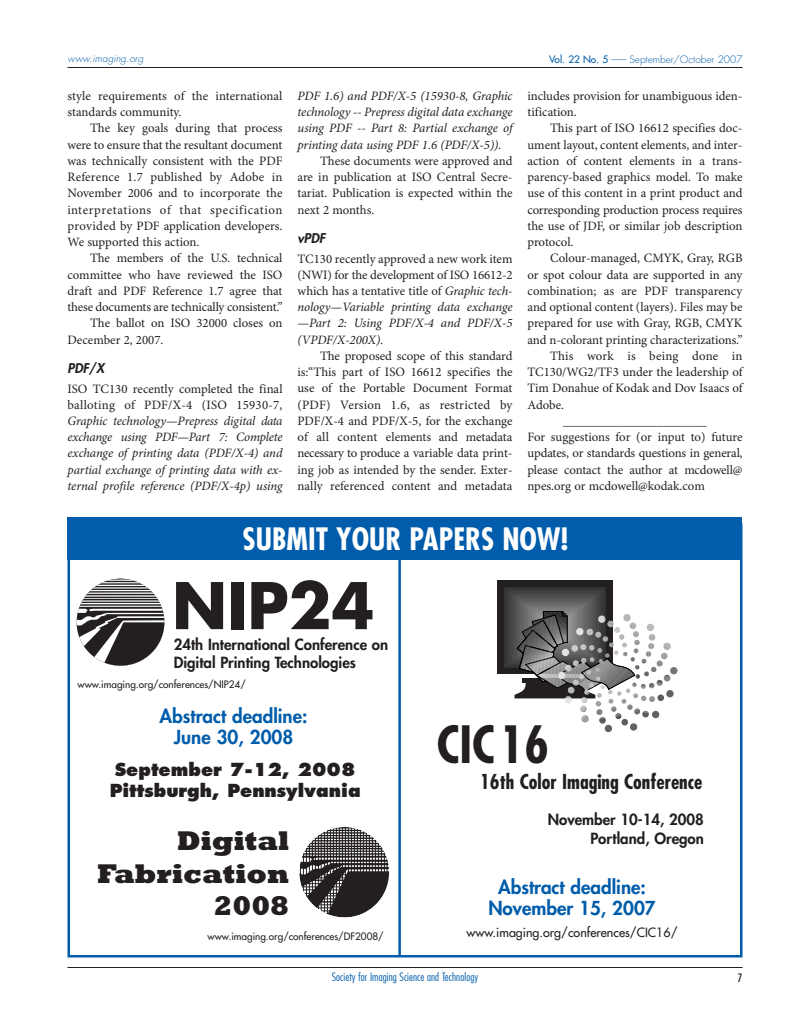
<style>
.page{position:relative;width:810px;height:1035px;background:#fff}
.page>*{position:absolute;margin:0;border:0;box-sizing:border-box;transform-origin:0 0}
.t1{font:700 62.5px "Futura Std";color:#231f20}
.t2{font:700 condensed 50px "Futura Std";color:#231f20}
.t3{font:700 condensed 30px "Futura Std";color:#fff}
.t4{font:800 27.5px/32.5px "Rockwell";color:#231f20;text-align:right}
.t5{font:700 condensed 20px "Futura Std";color:#231f20}
.t6{font:800 18.75px/21.2px "Futura Std";color:#015dab;text-align:center}
.t7{font:800 17.5px/21px "Futura Std";color:#231f20}
.t8{font:800 15px/18px "Futura Std";color:#231f20}
.t9{font:italic 800 13.12px "Futura Std";color:#231f20}
.t10{font:12.75px/16.2px "Minion Pro";letter-spacing:-.005em;color:#231f20;text-align:justify}
.t11{font:italic 12.75px/16.2px "Minion Pro";letter-spacing:-.01em;color:#231f20;text-align:justify}
.t12{font:12.75px "Minion Pro";letter-spacing:.015em;color:#231f20}
.t13{font:500 12.5px "Futura Std";color:#231f20}
.t14{font:12.5px "Minion Pro";color:#231f20}
.t15{font:300 condensed 11.25px "Futura Std";letter-spacing:.01em;color:#015dab}
.t16{font:condensed 11.25px "Futura Std";color:#231f20}
.t17{font:500 10px "Futura Std";color:#231f20}
.t18{font:300 10px "Futura Std";color:#015dab}
.t19{font:italic 300 10px "Futura Std";color:#015dab}
.s1{font-weight:500}
.s2{font-style:italic}
</style>
<div class="page">
<hr style="left:68px;top:967px;width:674px;height:1px;background:#231f20">
<hr style="left:68px;top:67px;width:674px;height:1px;background:#231f20">
<div style="left:497px;top:580px;width:115px;height:94px;background:#231f20"></div>
<div style="left:504px;top:588px;width:102px;height:79px;background:#323232"></div>
<div style="left:506px;top:589px;width:98px;height:77px;background:#393939"></div>
<div style="left:509px;top:591px;width:92px;height:73px;background:#3f3f3f"></div>
<div style="left:511px;top:593px;width:88px;height:69px;background:#464646"></div>
<div style="left:514px;top:595px;width:82px;height:65px;background:#4d4d4d"></div>
<div style="left:516px;top:597px;width:78px;height:61px;background:#535353"></div>
<div style="left:518px;top:599px;width:73px;height:57px;background:#5a5a5a"></div>
<div style="left:521px;top:601px;width:68px;height:53px;background:#616161"></div>
<div style="left:523px;top:603px;width:64px;height:49px;background:#676767"></div>
<div style="left:526px;top:605px;width:58px;height:46px;background:#757575"></div>
<div style="left:531px;top:609px;width:48px;height:38px;background:#7b7b7b"></div>
<div style="left:533px;top:610px;width:44px;height:35px;background:#828282"></div>
<div style="left:605px;top:725px;width:7px;height:7px;background:#626262;border-radius:50%"></div>
<svg style="left:515px;top:611px;width:163px;height:120px"></svg>
<svg style="left:77px;top:579px;width:87px;height:87px"></svg>
<svg style="left:299px;top:827px;width:90px;height:90px"></svg>
<div style="left:68px;top:517px;width:674px;height:43px;background:#015dab"></div>
<hr style="left:398px;top:560px;width:3px;height:396px;background:#015dab">
<p class="t19" style="left:68px;top:54px;width:77px">www.imaging.org</p>
<p class="t18" style="left:549px;top:55px;width:195px"><span class="s1">Vol. 22 No. 5</span> ––– September/October 2007</p>
<p class="t10" style="left:68px;top:89px;width:217px">style requirements of the international standards community.</p>
<p class="t10" style="left:68px;top:121px;width:217px;text-indent:23px">The key goals during that process were to ensure that the resultant document was technically consistent with the PDF Reference 1.7 published by Adobe in November 2006 and to incorporate the interpretations of that specification provided by PDF application developers.<br>We supported this action.</p>
<p class="t10" style="left:90px;top:251px;width:194px">The members of the U.S. technical</p>
<p class="t10" style="left:68px;top:268px;width:217px">committee who have reviewed the ISO</p>
<p class="t10" style="left:68px;top:284px;width:217px">draft and PDF Reference 1.7 agree that</p>
<p class="t10" style="left:68px;top:300px;width:217px">these documents are technically consistent.”</p>
<p class="t10" style="left:90px;top:316px;width:194px">The ballot on ISO 32000 closes on</p>
<p class="t10" style="left:68px;top:333px;width:98px">December 2, 2007.</p>
<p class="t9" style="left:68px;top:361px;width:38px">PDF/X</p>
<p class="t10" style="left:68px;top:381px;width:217px">ISO TC130 recently completed the final balloting of PDF/X-4 (ISO 15930-7,</p>
<p class="t11" style="left:68px;top:414px;width:217px">Graphic technology—Prepress digital data exchange using PDF—Part 7: Complete exchange of printing data (PDF/X-4) and partial exchange of printing data with ex&shy;ternal profile reference (PDF/X-4p) using</p>
<p class="t10" style="left:528px;top:89px;width:217px">includes provision for unambiguous iden&shy;tification.</p>
<p class="t10" style="left:528px;top:121px;width:217px;text-indent:22px">This part of ISO 16612 specifies doc&shy;ument layout, content elements, and inter&shy;action of content elements in a trans&shy;parency-based graphics model. To make use of this content in a print product and corresponding production process requires the use of JDF, or similar job description protocol.</p>
<p class="t10" style="left:550px;top:251px;width:194px">Colour-managed, CMYK, Gray, RGB</p>
<p class="t10" style="left:528px;top:268px;width:217px">or spot colour data are supported in any</p>
<p class="t10" style="left:528px;top:284px;width:217px">combination; as are PDF transparency</p>
<p class="t10" style="left:528px;top:300px;width:217px">and optional content (layers). Files may be</p>
<p class="t10" style="left:528px;top:316px;width:217px">prepared for use with Gray, RGB, CMYK</p>
<p class="t10" style="left:528px;top:333px;width:217px">and n-colorant printing characterizations.”</p>
<p class="t12" style="left:550px;top:351px;width:194px">This work is being done in</p>
<p class="t10" style="left:528px;top:365px;width:217px">TC130/WG2/TF3 under the leadership of</p>
<p class="t10" style="left:528px;top:381px;width:217px">Tim Donahue of Kodak and Dov Isaacs of</p>
<p class="t10" style="left:528px;top:398px;width:38px">Adobe.</p>
<p class="t14" style="left:563px;top:416px;width:145px">_______________________</p>
<p class="t10" style="left:528px;top:430px;width:217px">For suggestions for (or input to) future updates, or standards questions in general, please contact the author at mcdowell@ npes.org or mcdowell@kodak.com</p>
<p class="t11" style="left:298px;top:89px;width:217px">PDF 1.6) and PDF/X-5 (15930-8, Graphic technology -- Prepress digital data exchange using PDF -- Part 8: Partial exchange of printing data using PDF 1.6 (PDF/X-5)).</p>
<p class="t10" style="left:297px;top:154px;width:217px;text-indent:23px">These documents were approved and are in publication at ISO Central Secre&shy;tariat. Publication is expected within the next 2 months.</p>
<p class="t9" style="left:298px;top:231px;width:29px">vPDF</p>
<p class="t10" style="left:298px;top:251px;width:217px">TC130 recently approved a new work item (NWI) for the development of ISO 16612-2 which has a tentative title of <span class="s2">Graphic tech&shy;nology—Variable printing data exchange —Part 2: Using PDF/X-4 and PDF/X-5 (VPDF/X-200X).</span></p>
<p class="t10" style="left:297px;top:349px;width:217px;text-indent:23px">The proposed scope of this standard is:“This part of ISO 16612 specifies the use of the Portable Document Format (PDF) Version 1.6, as restricted by PDF/X-4 and PDF/X-5, for the exchange of all content elements and metadata necessary to produce a variable data print&shy;ing job as intended by the sender. Exter&shy;nally referenced content and metadata</p>
<h3 class="t3" style="left:243px;top:526px;width:327px">SUBMIT YOUR PAPERS NOW!</h3>
<h1 class="t1" style="left:172px;top:577px;width:204px">NIP24</h1>
<p class="t8" style="left:174px;top:637px;width:216px">24th International Conference on<br>Digital Printing Technologies</p>
<p class="t17" style="left:78px;top:679px;width:170px">www.imaging.org/conferences/NIP24/</p>
<h3 class="t6" style="left:160px;top:706px;width:149px">Abstract deadline:<br>June 30, 2008</h3>
<h3 class="t7" style="left:110px;top:760px;width:253px">September 7-12, 2008<br>Pittsburgh, Pennsylvania</h3>
<h3 class="t4" style="left:97px;top:825px;width:193px">Digital<br>Fabrication<br>2008</h3>
<p class="t17" style="left:208px;top:931px;width:178px">www.imaging.org/conferences/DF2008/</p>
<h2 class="t2" style="left:437px;top:723px;width:113px">CIC16</h2>
<h3 class="t5" style="left:480px;top:773px;width:224px">16th Color Imaging Conference</h3>
<p class="t8" style="left:548px;top:812px;width:158px;line-height:18.8px;text-align:right">November 10-14, 2008<br>Portland, Oregon</p>
<h3 class="t6" style="left:488px;top:878px;width:169px">Abstract deadline:<br>November 15, 2007</h3>
<p class="t13" style="left:466px;top:926px;width:213px">www.imaging.org/conferences/CIC16/</p>
<p class="t15" style="left:332px;top:972px;width:148px">Society for Imaging Science and Technology</p>
<p class="t16" style="left:738px;top:972px;width:6px">7</p>
</div>
